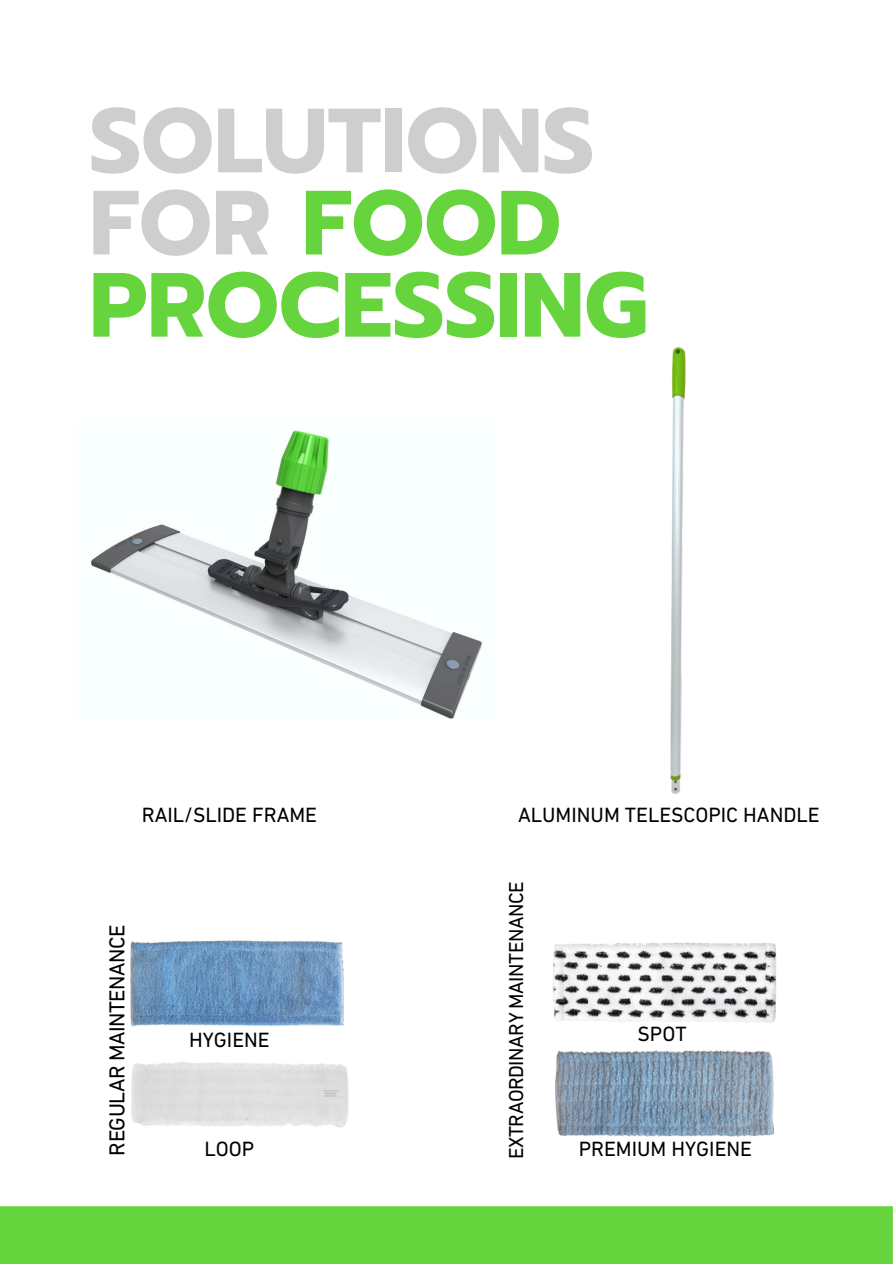
<style>
.page{position:relative;width:894px;height:1264px;background:#fff}
.page>*{position:absolute;margin:0;border:0;box-sizing:border-box;transform-origin:0 0}
.t1{font:700 91.05px/82.2px "Prompt";color:#66d43d}
.t2{font:21.9px "DIN Next LT Pro";letter-spacing:-.02em;color:#000}
.t3{font:21px "DIN Next LT Pro";color:#000}
.t4{font:20.4px "DIN Next LT Pro";letter-spacing:-.02em;color:#000}
.s1{color:#cfcdcd}
</style>
<div class="page">
<img style="left:130px;top:940px;width:214px;height:87px">
<img style="left:552px;top:942px;width:225px;height:81px">
<img style="left:131px;top:1062px;width:218px;height:66px">
<div style="left:0;top:1206px;width:892px;height:57px;background:#66d43d"></div>
<img style="left:555px;top:1050px;width:220px;height:87px">
<img style="left:90px;top:430px;width:392px;height:288px">
<img style="left:670px;top:346px;width:16px;height:448px">
<p class="t1" style="left:89px;top:101px;width:559px"><span class="s1">SOLUTIONS<br>FOR</span> FOOD<br>PROCESSING</p>
<p class="t3" style="left:142px;top:806px;width:177px">RAIL/SLIDE FRAME</p>
<p class="t3" style="left:518px;top:806px;width:303px">ALUMINUM TELESCOPIC HANDLE</p>
<p class="t2" style="left:108px;top:1155px;width:233px;rotate:-90deg">REGULAR MAINTENANCE</p>
<p class="t4" style="left:507px;top:1159px;width:279px;rotate:-90deg">EXTRAORDINARY MAINTENANCE</p>
<p class="t3" style="left:189px;top:1030px;width:82px">HYGIENE</p>
<p class="t3" style="left:637px;top:1025px;width:51px">SPOT</p>
<p class="t3" style="left:204px;top:1140px;width:51px">LOOP</p>
<p class="t3" style="left:578px;top:1140px;width:175px">PREMIUM HYGIENE</p>
</div>
